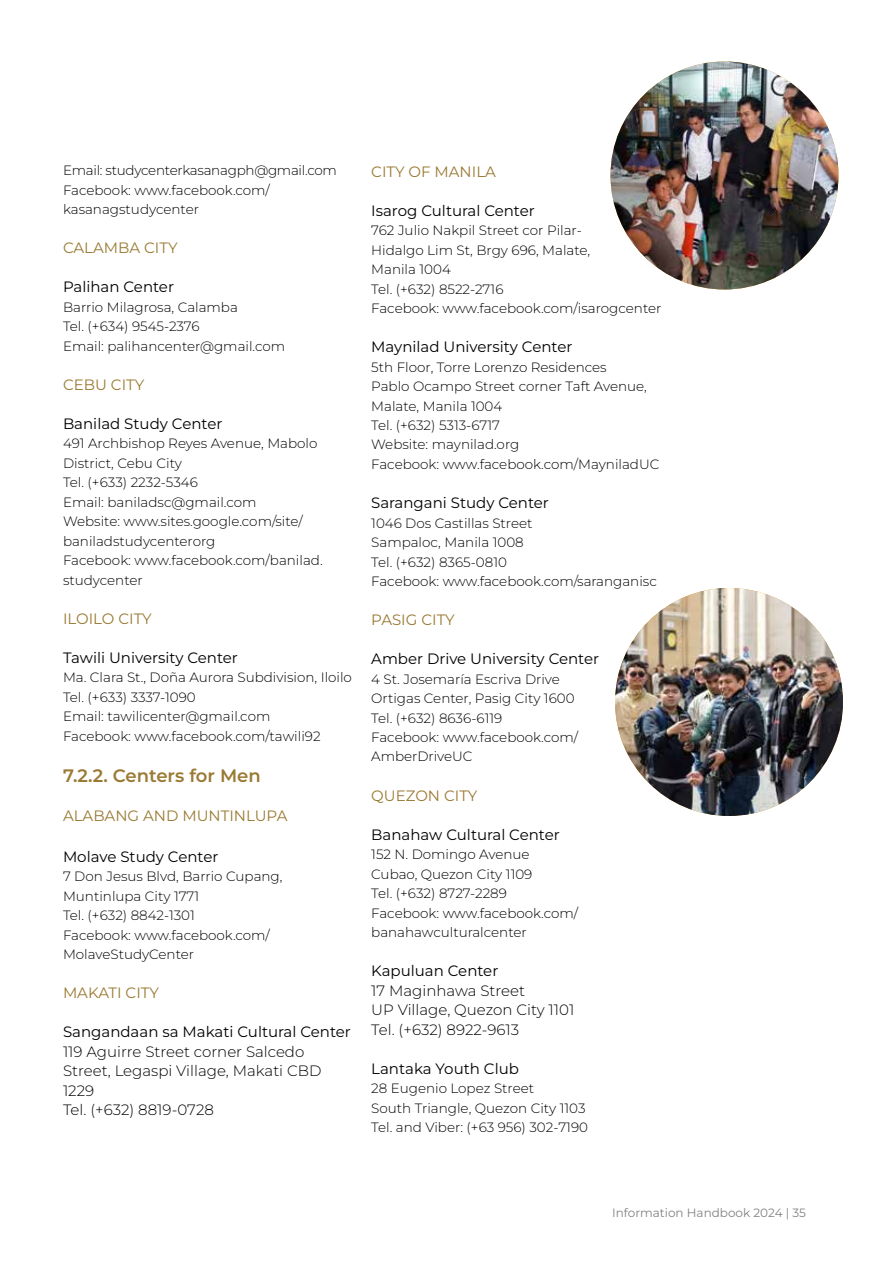
<style>
.page{position:relative;width:891px;height:1269px;background:#fff}
.page>*{position:absolute;margin:0;border:0;box-sizing:border-box;transform-origin:0 0}
.t1{font:600 18px "Montserrat";color:#9a7a33}
.t2{font:15px "Montserrat";color:#000}
.t3{font:300 15px/19.5px "Montserrat";color:#000}
.t4{font:15px "Montserrat";color:#9a7a33}
.t5{font:300 13.5px/19.5px "Montserrat";color:#000}
.t6{font:12px "Montserrat";color:#808285}
</style>
<div class="page">
<img style="left:615px;top:588px;width:228px;height:228px;border-radius:114px">
<img style="left:610px;top:62px;width:228px;height:228px;border-radius:114px">
<p class="t5" style="left:63px;top:160px;width:275px">Email: studycenterkasanagph@gmail.com<br>Facebook: www.facebook.com/ kasanagstudycenter</p>
<p class="t4" style="left:63px;top:238px;width:116px">CALAMBA CITY</p>
<p class="t2" style="left:63px;top:277px;width:113px">Palihan Center</p>
<p class="t5" style="left:63px;top:297px;width:224px">Barrio Milagrosa, Calamba<br>Tel. (+634) 9545-2376<br>Email: palihancenter@gmail.com</p>
<p class="t4" style="left:63px;top:374px;width:83px">CEBU CITY</p>
<p class="t2" style="left:63px;top:413px;width:161px">Banilad Study Center</p>
<p class="t5" style="left:63px;top:433px;width:261px">491 Archbishop Reyes Avenue, Mabolo<br>District, Cebu City<br>Tel. (+633) 2232-5346<br>Email: baniladsc@gmail.com<br>Website: www.sites.google.com/site/ baniladstudycenterorg<br>Facebook: www.facebook.com/banilad. studycenter</p>
<p class="t4" style="left:63px;top:608px;width:90px">ILOILO CITY</p>
<p class="t2" style="left:63px;top:647px;width:176px">Tawili University Center</p>
<p class="t5" style="left:63px;top:667px;width:291px">Ma. Clara St., Doña Aurora Subdivision, Iloilo Tel. (+633) 3337-1090<br>Email: tawilicenter@gmail.com<br>Facebook: www.facebook.com/tawili92</p>
<h1 class="t1" style="left:63px;top:763px;width:199px">7.2.2. Centers for Men</h1>
<p class="t4" style="left:63px;top:805px;width:226px">ALABANG AND MUNTINLUPA</p>
<p class="t2" style="left:63px;top:846px;width:157px">Molave Study Center</p>
<p class="t5" style="left:63px;top:866px;width:221px">7 Don Jesus Blvd, Barrio Cupang,<br>Muntinlupa City 1771<br>Tel. (+632) 8842-1301<br>Facebook: www.facebook.com/<br>MolaveStudyCenter</p>
<p class="t4" style="left:63px;top:983px;width:98px">MAKATI CITY</p>
<p class="t2" style="left:63px;top:1022px;width:289px">Sangandaan sa Makati Cultural Center</p>
<p class="t3" style="left:63px;top:1041px;width:260px">119 Aguirre Street corner Salcedo<br>Street, Legaspi Village, Makati CBD<br>1229<br>Tel. (+632) 8819-0728</p>
<p class="t4" style="left:371px;top:161px;width:126px">CITY OF MANILA</p>
<p class="t2" style="left:371px;top:200px;width:165px">Isarog Cultural Center</p>
<p class="t5" style="left:371px;top:220px;width:292px">762 Julio Nakpil Street cor Pilar-<br>Hidalgo Lim St, Brgy 696, Malate,<br>Manila 1004<br>Tel. (+632) 8522-2716<br>Facebook: www.facebook.com/isarogcenter</p>
<p class="t2" style="left:371px;top:337px;width:203px">Maynilad University Center</p>
<p class="t5" style="left:371px;top:357px;width:290px">5th Floor, Torre Lorenzo Residences<br>Pablo Ocampo Street corner Taft Avenue,<br>Malate, Manila 1004<br>Tel. (+632) 5313-6717<br>Website: maynilad.org<br>Facebook: www.facebook.com/MayniladUC</p>
<p class="t2" style="left:371px;top:493px;width:179px">Sarangani Study Center</p>
<p class="t5" style="left:371px;top:513px;width:287px">1046 Dos Castillas Street<br>Sampaloc, Manila 1008<br>Tel. (+632) 8365-0810<br>Facebook: www.facebook.com/saranganisc</p>
<p class="t4" style="left:371px;top:610px;width:85px">PASIG CITY</p>
<p class="t2" style="left:371px;top:649px;width:229px">Amber Drive University Center</p>
<p class="t5" style="left:371px;top:669px;width:208px">4 St. Josemaría Escriva Drive<br>Ortigas Center, Pasig City 1600<br>Tel. (+632) 8636-6119<br>Facebook: www.facebook.com/<br>AmberDriveUC</p>
<p class="t4" style="left:371px;top:785px;width:108px">QUEZON CITY</p>
<p class="t2" style="left:371px;top:824px;width:190px">Banahaw Cultural Center</p>
<p class="t5" style="left:371px;top:844px;width:208px">152 N. Domingo Avenue<br>Cubao, Quezon City 1109<br>Tel. (+632) 8727-2289<br>Facebook: www.facebook.com/ banahawculturalcenter</p>
<p class="t2" style="left:371px;top:961px;width:129px">Kapuluan Center</p>
<p class="t3" style="left:371px;top:980px;width:205px">17 Maginhawa Street<br>UP Village, Quezon City 1101<br>Tel. (+632) 8922-9613</p>
<p class="t2" style="left:371px;top:1058px;width:149px">Lantaka Youth Club</p>
<p class="t5" style="left:371px;top:1078px;width:218px">28 Eugenio Lopez Street<br>South Triangle, Quezon City 1103<br>Tel. and Viber: (+63 956) 302-7190</p>
<p class="t6" style="left:612px;top:1205px;width:195px">Information Handbook 2024 | 35</p>
</div>
